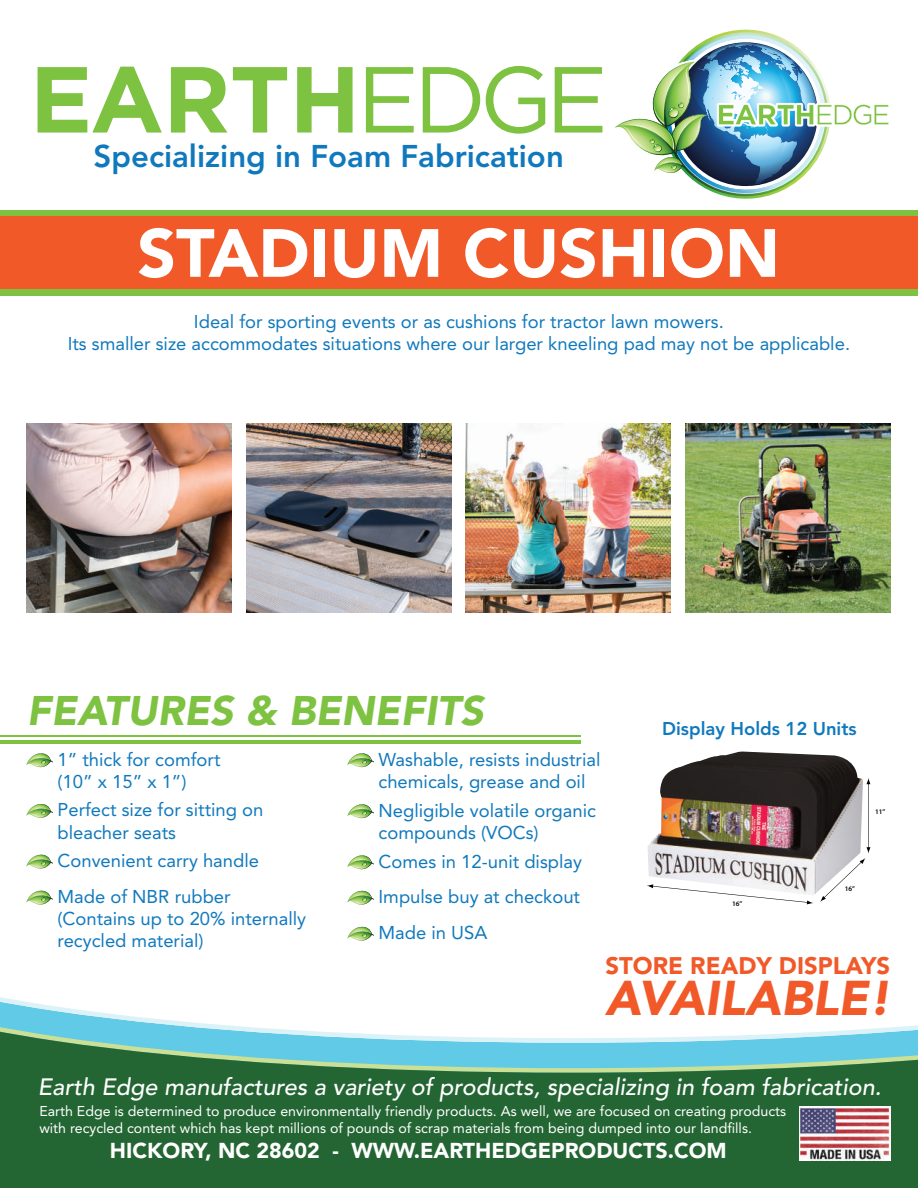
<style>
.page{position:relative;width:918px;height:1188px;background:#fff}
.page>*{position:absolute;margin:0;border:0;box-sizing:border-box;transform-origin:0 0}
.t1{font:900 67.35px "Avenir";color:#fff}
.t2{font:italic 900 48.3px "Avenir";color:#f15929}
.t3{font:italic 900 40.95px "Avenir";color:#7ec241}
.t4{font:800 31.2px "Avenir";color:#1079bd}
.t5{font:900 23.85px "Avenir";color:#f15929}
.t6{font:italic 500 23.55px "Avenir";color:#fff}
.t7{font:900 21.45px "Avenir";color:#fff}
.t8{font:18.45px/22px "Avenir";color:#1079bd}
.t9{font:800 18.45px "Avenir";color:#1079bd}
.t10{font:14.1px/17px "Avenir";color:#fff}
.t11{font:600 6.9px "Myriad Pro";color:#000}
</style>
<div class="page">
<svg style="left:0;top:997px;width:220px;height:28px"></svg>
<svg style="left:0;top:1025px;width:918px;height:4px"></svg>
<svg style="left:0;top:1029px;width:918px;height:159px;background:#3b7f59"></svg>
<img style="left:799px;top:1107px;width:92px;height:54px">
<img style="left:615px;top:29px;width:274px;height:170px">
<svg style="left:38px;top:67px;width:124px;height:66px"></svg>
<svg style="left:171px;top:67px;width:56px;height:66px"></svg>
<svg style="left:233px;top:67px;width:54px;height:66px"></svg>
<svg style="left:297px;top:67px;width:56px;height:66px"></svg>
<svg style="left:366px;top:67px;width:48px;height:66px"></svg>
<svg style="left:423px;top:67px;width:57px;height:66px"></svg>
<svg style="left:486px;top:66px;width:59px;height:68px"></svg>
<svg style="left:555px;top:67px;width:47px;height:66px"></svg>
<div style="left:0;top:210px;width:918px;height:86px;background:#7ec241"></div>
<div style="left:0;top:217px;width:918px;height:72px;background:#f15929"></div>
<img style="left:648px;top:752px;width:215px;height:143px">
<svg style="left:647px;top:884px;width:166px;height:20px"></svg>
<svg style="left:866px;top:778px;width:4px;height:6px"></svg>
<hr style="left:868px;top:782px;width:1px;height:66px;background:#000">
<svg style="left:820px;top:847px;width:50px;height:55px"></svg>
<img style="left:26px;top:424px;width:205px;height:188px">
<img style="left:246px;top:424px;width:206px;height:188px">
<img style="left:465px;top:424px;width:205px;height:188px">
<img style="left:685px;top:424px;width:206px;height:188px">
<hr style="left:0;top:735px;width:581px;height:2px;background:#7ec241">
<hr style="left:0;top:740px;width:581px;height:4px;background:#7ec241">
<svg style="left:26px;top:804px;width:27px;height:14px"></svg>
<svg style="left:26px;top:890px;width:27px;height:15px"></svg>
<svg style="left:26px;top:753px;width:27px;height:15px"></svg>
<svg style="left:347px;top:804px;width:27px;height:15px"></svg>
<svg style="left:347px;top:855px;width:27px;height:15px"></svg>
<svg style="left:347px;top:753px;width:27px;height:15px"></svg>
<svg style="left:26px;top:854px;width:27px;height:15px"></svg>
<svg style="left:347px;top:926px;width:27px;height:15px"></svg>
<svg style="left:347px;top:890px;width:27px;height:15px"></svg>
<h3 class="t4" style="left:94px;top:137px;width:472px">Specializing in Foam Fabrication</h3>
<h1 class="t1" style="left:137px;top:213px;width:644px">STADIUM CUSHION</h1>
<p class="t8" style="left:68px;top:310px;width:784px;text-align:center">Ideal for sporting events or as cushions for tractor lawn mowers.<br>Its smaller size accommodates situations where our larger kneeling pad may not be applicable.</p>
<h3 class="t3" style="left:27px;top:686px;width:458px">FEATURES &amp; BENEFITS</h3>
<p class="t8" style="left:58px;top:748px;width:164px">1” thick for comfort (10” x 15” x 1”)</p>
<p class="t8" style="left:58px;top:799px;width:207px">Perfect size for sitting on bleacher seats</p>
<p class="t8" style="left:58px;top:850px;width:203px">Convenient carry handle</p>
<p class="t8" style="left:58px;top:886px;width:250px">Made of NBR rubber (Contains up to 20% internally recycled material)</p>
<p class="t8" style="left:379px;top:749px;width:223px">Washable, resists industrial chemicals, grease and oil</p>
<p class="t8" style="left:379px;top:800px;width:219px">Negligible volatile organic compounds (VOCs)</p>
<p class="t8" style="left:379px;top:851px;width:205px">Comes in 12-unit display</p>
<p class="t8" style="left:379px;top:886px;width:203px">Impulse buy at checkout</p>
<p class="t8" style="left:379px;top:922px;width:110px">Made in USA</p>
<p class="t9" style="left:662px;top:718px;width:196px">Display Holds 12 Units</p>
<p class="t11" style="left:875px;top:808px;width:12px">11”</p>
<p class="t11" style="left:732px;top:900px;width:12px">16”</p>
<p class="t11" style="left:845px;top:885px;width:12px">16”</p>
<p class="t5" style="left:606px;top:951px;width:286px">STORE READY DISPLAYS</p>
<h2 class="t2" style="left:605px;top:969px;width:287px">AVAILABLE!</h2>
<p class="t6" style="left:38px;top:1073px;width:845px">Earth Edge manufactures a variety of products, specializing in foam fabrication.</p>
<p class="t10" style="left:39px;top:1103px;width:748px">Earth Edge is determined to produce environmentally friendly products. As well, we are focused on creating products with recycled content which has kept millions of pounds of scrap materials from being dumped into our landfills.</p>
<p class="t7" style="left:110px;top:1138px;width:618px">HICKORY, NC 28602 - WWW.EARTHEDGEPRODUCTS.COM</p>
</div>
